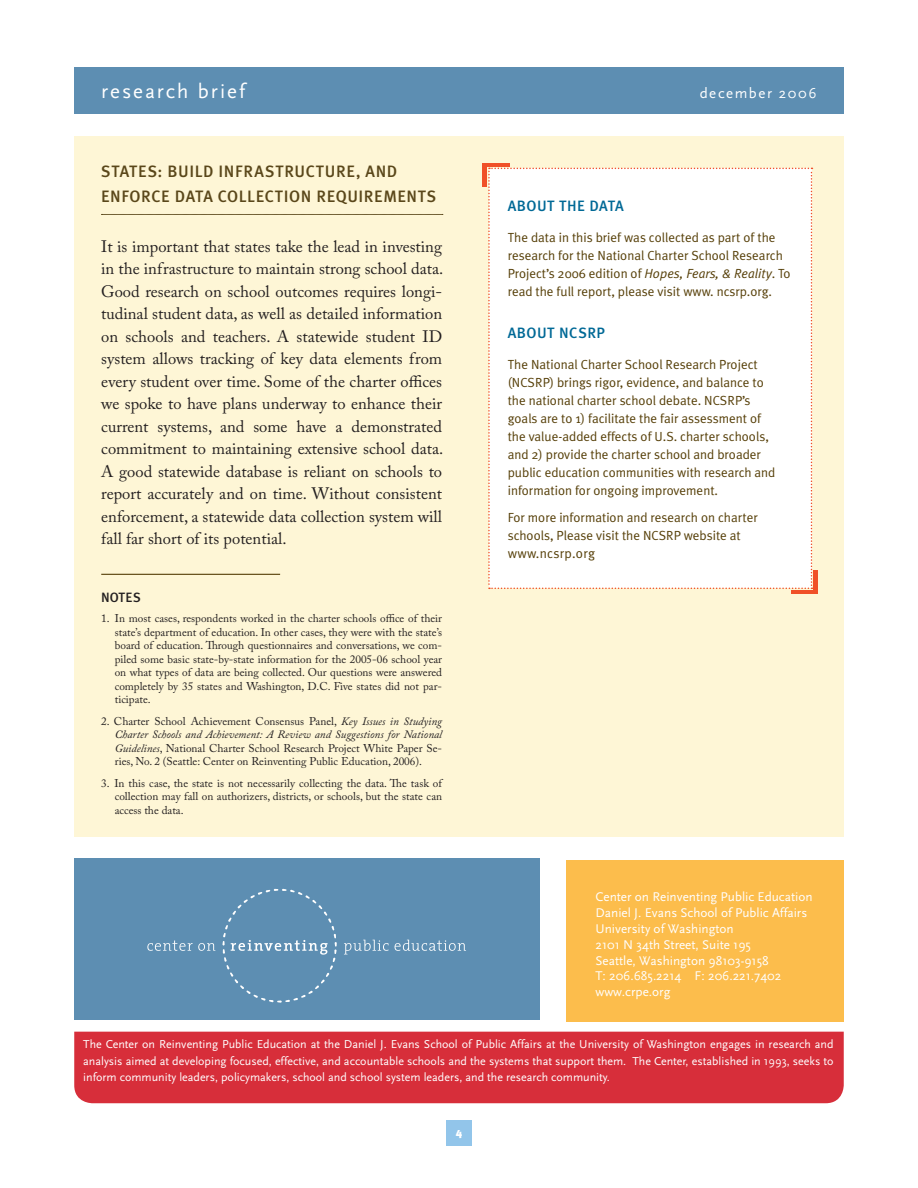
<style>
.page{position:relative;width:918px;height:1188px;background:#fff}
.page>*{position:absolute;margin:0;border:0;box-sizing:border-box;transform-origin:0 0}
.t1{font:21px "Scala Sans";letter-spacing:.095em;color:#fff}
.t2{font:16.5px/22.5px "Adobe Caslon Pro";color:#231f20;text-align:justify}
.t3{font:500 16.5px/25.5px "Meta Plus";letter-spacing:.035em;color:#5a471a}
.t4{font:500 15px "Meta Plus";letter-spacing:.03em;color:#006996}
.t5{font:15px "Scala Sans";letter-spacing:.105em;color:#fff}
.t6{font:13.5px "Meta Plus Normal";letter-spacing:.02em;color:#563f08}
.t7{font:13.5px "Meta Plus Medium Caps";color:#231f20}
.t8{font:13.2px/18px "Meta Plus Normal";color:#563f08}
.t9{font:13.2px/15.9px "Scala Sans";color:#fff}
.t10{font:12px/16.5px "Scala Sans";color:#fff;text-align:justify}
.t11{font:11.25px/13.5px "Adobe Caslon Pro";color:#231f20;text-align:justify}
.s1{font-style:italic}
</style>
<div class="page">
<div style="left:74px;top:68px;width:770px;height:46px;background:#5d8eb2"></div>
<div style="left:446px;top:1120px;width:26px;height:26px;background:#92c5ea"></div>
<div style="left:74px;top:137px;width:770px;height:700px;background:#fef6d6"></div>
<svg style="left:101px;top:214px;width:342px;height:1px"></svg>
<hr style="left:101px;top:574px;width:179px;height:1px;background:#563f08">
<div style="left:74px;top:858px;width:466px;height:162px;background:#5d8eb2"></div>
<div style="left:566px;top:860px;width:278px;height:162px;background:#fcbd4c"></div>
<svg style="left:222px;top:889px;width:115px;height:114px"></svg>
<svg style="left:147px;top:940px;width:68px;height:11px"></svg>
<svg style="left:344px;top:940px;width:45px;height:14px"></svg>
<svg style="left:395px;top:940px;width:71px;height:11px"></svg>
<div style="left:74px;top:1032px;width:770px;height:71px;background:#d72e3a"></div>
<hr style="left:791px;top:591px;width:27px;height:3px;background:#f05028">
<hr style="left:814px;top:570px;width:4px;height:24px;background:#f05028">
<hr style="left:483px;top:163px;width:4px;height:24px;background:#f05028">
<hr style="left:483px;top:163px;width:27px;height:3px;background:#f05028">
<div style="left:488px;top:168px;width:324px;height:421px;background:#fff"></div>
<h1 class="t1" style="left:101px;top:80px;width:145px">research brief</h1>
<h3 class="t5" style="left:700px;top:85px;width:119px">december 2006</h3>
<h2 class="t3" style="left:101px;top:158px;width:337px">STATES: BUILD INFRASTRUCTURE, AND<br>ENFORCE DATA COLLECTION REQUIREMENTS</h2>
<p class="t2" style="left:101px;top:235px;width:344px">It is important that states take the lead in investing in the infrastructure to maintain strong school data.<br>Good research on school outcomes requires longi&shy;tudinal student data, as well as detailed information on schools and teachers. A statewide student ID system allows tracking of key data elements from every student over time. Some of the charter offices we spoke to have plans underway to enhance their current systems, and some have a demonstrated commitment to maintaining extensive school data.<br>A good statewide database is reliant on schools to report accurately and on time. Without consistent enforcement, a statewide data collection system will fall far short of its potential.</p>
<p class="t7" style="left:101px;top:589px;width:9px">NOTES</p>
<p class="t11" style="left:115px;top:611px;width:329px;text-indent:-14px">1. In most cases, respondents worked in the charter schools office of their state’s department of education. In other cases, they were with the state’s board of education. Through questionnaires and conversations, we com&shy;piled some basic state-by-state information for the 2005-06 school year on what types of data are being collected. Our questions were answered completely by 35 states and Washington, D.C. Five states did not par&shy;ticipate.</p>
<p class="t11" style="left:115px;top:714px;width:329px;text-indent:-14px">2. Charter School Achievement Consensus Panel, <span class="s1">Key Issues in Studying Charter Schools and Achievement: A Review and Suggestions for National Guidelines</span>, National Charter School Research Project White Paper Se&shy;ries, No. 2 (Seattle: Center on Reinventing Public Education, 2006).</p>
<p class="t11" style="left:115px;top:776px;width:329px;text-indent:-14px">3. In this case, the state is not necessarily collecting the data. The task of collection may fall on authorizers, districts, or schools, but the state can access the data.</p>
<h3 class="t4" style="left:508px;top:197px;width:118px">ABOUT THE DATA</h3>
<p class="t8" style="left:508px;top:228px;width:284px">The data in this brief was collected as part of the research for the National Charter School Research Project’s 2006 edition of <span class="s1">Hopes, Fears, &amp; Reality</span>. To read the full report, please visit www. ncsrp.org.</p>
<h3 class="t4" style="left:508px;top:324px;width:62px">ABOUT NCSRP</h3>
<p class="t8" style="left:508px;top:355px;width:269px">The National Charter School Research Project (NCSRP) brings rigor, evidence, and balance to the national charter school debate. NCSRP’s goals are to 1) facilitate the fair assessment of the value-added effects of U.S. charter schools, and 2) provide the charter school and broader public education communities with research and information for ongoing improvement.</p>
<p class="t8" style="left:508px;top:508px;width:252px">For more information and research on charter schools, Please visit the NCSRP website at</p>
<p class="t6" style="left:508px;top:545px;width:89px">www.ncsrp.org</p>
<p class="t9" style="left:596px;top:889px;width:219px">Center on Reinventing Public Education<br>Daniel J. Evans School of Public Affairs<br>University of Washington<br>2101 N 34th Street, Suite 195<br>Seattle, Washington 98103-9158<br>T: 206.685.2214 F: 206.221.7402 www.crpe.org</p>
<p class="t10" style="left:83px;top:1036px;width:752px">The Center on Reinventing Public Education at the Daniel J. Evans School of Public Affairs at the University of Washington engages in research and analysis aimed at developing focused, effective, and accountable schools and the systems that support them. The Center, established in 1993, seeks to inform community leaders, policymakers, school and school system leaders, and the research community.</p>
</div>
